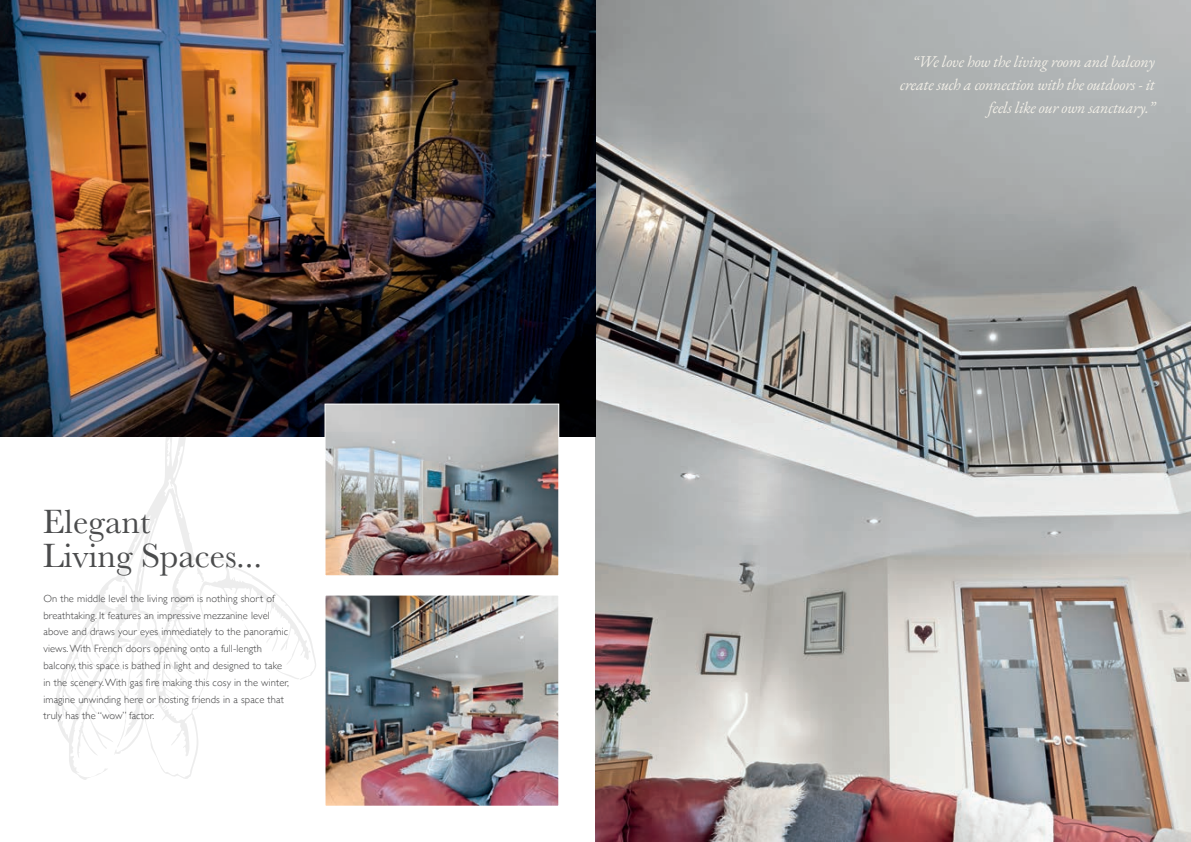
<style>
.page{position:relative;width:1191px;height:842px;background:#fff}
.page>*{position:absolute;margin:0;border:0;box-sizing:border-box;transform-origin:0 0}
.t1{font:35px/34px "Baskerville";color:#4b4c4d}
.t2{font:italic 16px/23px "EB Garamond";letter-spacing:-.01em;color:#f2efe7;text-align:right}
.t3{font:300 10.5px/16.8px "Gill Sans";letter-spacing:.01em;color:#3e3e3f}
</style>
<div class="page">
<svg style="left:53px;top:436px;width:264px;height:344px"></svg>
<svg style="left:197px;top:565px;width:7px;height:17px"></svg>
<svg style="left:244px;top:623px;width:34px;height:30px"></svg>
<svg style="left:273px;top:666px;width:26px;height:15px"></svg>
<svg style="left:137px;top:618px;width:4px;height:13px"></svg>
<svg style="left:76px;top:642px;width:52px;height:117px"></svg>
<svg style="left:121px;top:585px;width:4px;height:17px"></svg>
<img style="left:595px;top:0;width:596px;height:842px">
<img style="left:0;top:0;width:595px;height:436px">
<img style="left:326px;top:406px;width:231px;height:168px">
<div style="left:324px;top:404px;width:235px;height:172px;border:1px solid #fff"></div>
<img style="left:326px;top:597px;width:231px;height:208px">
<div style="left:324px;top:595px;width:235px;height:212px;border:1px solid #fff"></div>
<h1 class="t1" style="left:43px;top:505px;width:221px">Elegant<br>Living Spaces...</h1>
<p class="t3" style="left:43px;top:589px;width:247px">On the middle level the living room is nothing short of breathtaking. It features an impressive mezzanine level above and draws your eyes immediately to the panoramic views. With French doors opening onto a full-length balcony, this space is bathed in light and designed to take in the scenery. With gas fire making this cosy in the winter, imagine unwinding here or hosting friends in a space that truly has the “wow” factor.</p>
<h2 class="t2" style="left:900px;top:50px;width:256px">“We love how the living room and balcony create such a connection with the outdoors - it feels like our own sanctuary.”</h2>
</div>
